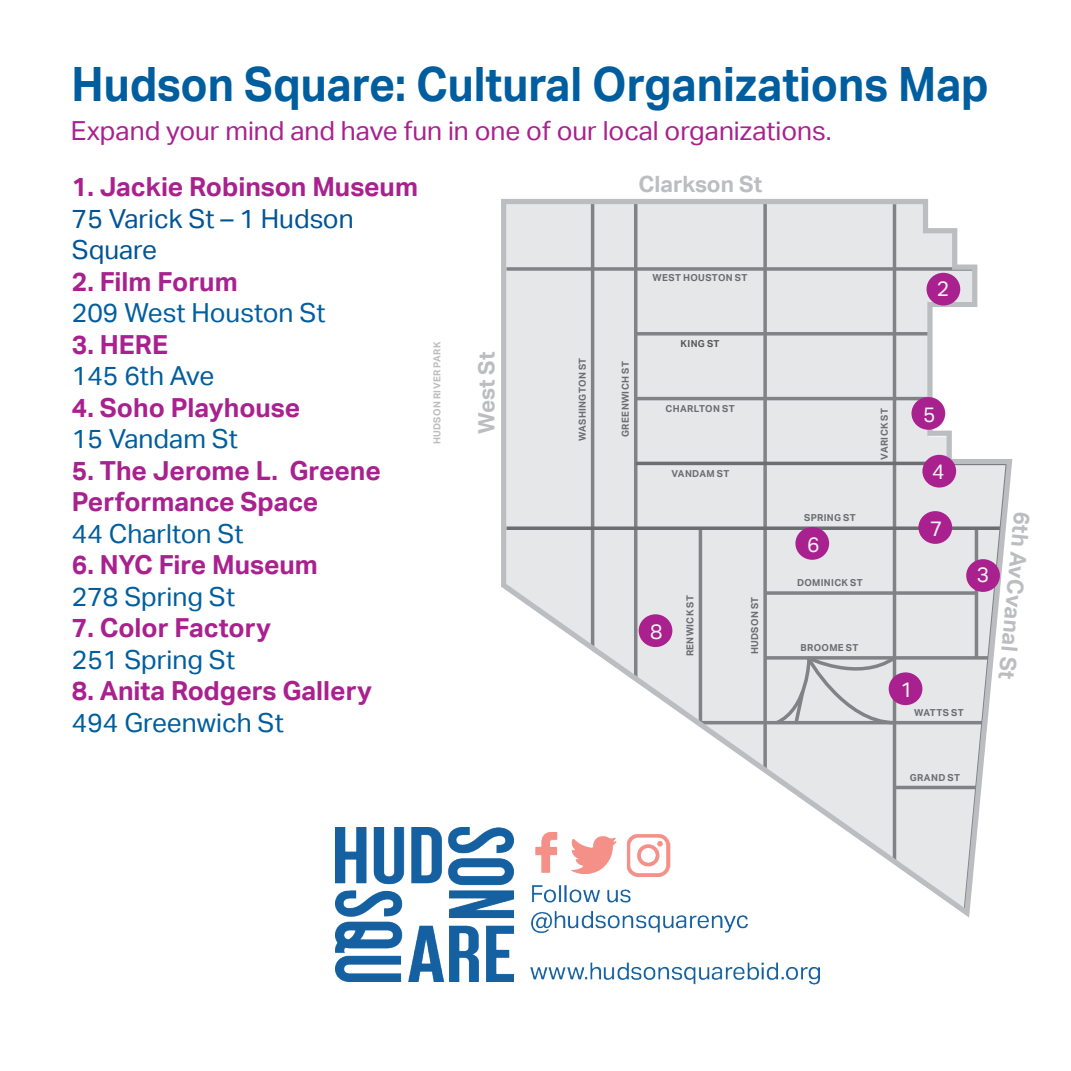
<style>
.page{position:relative;width:1071px;height:1071px;background:#fff}
.page>*{position:absolute;margin:0;border:0;box-sizing:border-box;transform-origin:0 0}
.t1{font:700 47.25px "Aktiv Grotesk";color:#005e9e;scale:.94 1}
.t2{font:700 26.25px/31.5px "Aktiv Grotesk";color:#a9218e}
.t3{font:26.25px "Aktiv Grotesk";color:#005e9e}
.t4{font:26.25px "Aktiv Grotesk";color:#a9218e}
.t5{font:26.25px/31.5px "Aktiv Grotesk";color:#015496}
.t6{font:700 22.4px "Aktiv Grotesk";color:#bcbdc0}
.t7{font:21px "Aktiv Grotesk";color:#f2f3f4}
.t8{font:700 9.62px "Aktiv Grotesk";letter-spacing:.035em;color:#6c6d70}
.t9{font:700 9.62px "Aktiv Grotesk";letter-spacing:.04em;color:#bcbdc0}
.t10{font:700 9.62px "Aktiv Grotesk";letter-spacing:.04em;color:#57585a}
</style>
<div class="page">
<svg style="left:501px;top:199px;width:511px;height:719px;fill:#e6e7e9"></svg>
<div style="left:889px;top:672px;width:33px;height:33px;background:#a9218e;border-radius:50%"></div>
<div style="left:927px;top:273px;width:33px;height:33px;background:#a9218e;border-radius:50%"></div>
<div style="left:966px;top:559px;width:34px;height:33px;background:#a9218e;border-radius:50%"></div>
<div style="left:922px;top:455px;width:34px;height:33px;background:#a9218e;border-radius:50%"></div>
<div style="left:911px;top:397px;width:34px;height:33px;background:#a9218e;border-radius:50%"></div>
<div style="left:795px;top:527px;width:34px;height:33px;background:#a9218e;border-radius:50%"></div>
<div style="left:918px;top:511px;width:34px;height:33px;background:#a9218e;border-radius:50%"></div>
<div style="left:639px;top:614px;width:33px;height:33px;background:#a9218e;border-radius:50%"></div>
<img style="left:335px;top:828px;width:179px;height:153px">
<img style="left:530px;top:833px;width:289px;height:151px">
<h1 class="t1" style="left:71px;top:57px;width:977px">Hudson Square: Cultural Organizations Map</h1>
<p class="t4" style="left:71px;top:115px;width:762px">Expand your mind and have fun in one of our local organizations.</p>
<p class="t2" style="left:72px;top:172px;width:348px">1. Jackie Robinson Museum</p>
<p class="t5" style="left:72px;top:203px;width:283px">75 Varick St – 1 Hudson<br>Square</p>
<p class="t2" style="left:72px;top:266px;width:167px">2. Film Forum</p>
<p class="t3" style="left:72px;top:298px;width:255px">209 West Houston St</p>
<p class="t2" style="left:72px;top:329px;width:98px">3. HERE</p>
<p class="t3" style="left:72px;top:361px;width:144px">145 6th Ave</p>
<p class="t2" style="left:72px;top:392px;width:230px">4. Soho Playhouse</p>
<p class="t3" style="left:72px;top:424px;width:168px">15 Vandam St</p>
<p class="t2" style="left:72px;top:455px;width:311px">5. The Jerome L. Greene<br>Performance Space</p>
<p class="t3" style="left:72px;top:518px;width:173px">44 Charlton St</p>
<p class="t2" style="left:72px;top:550px;width:247px">6. NYC Fire Museum</p>
<p class="t3" style="left:72px;top:581px;width:165px">278 Spring St</p>
<p class="t2" style="left:72px;top:613px;width:201px">7. Color Factory</p>
<p class="t3" style="left:72px;top:644px;width:165px">251 Spring St</p>
<p class="t2" style="left:72px;top:676px;width:302px">8. Anita Rodgers Gallery</p>
<p class="t3" style="left:72px;top:707px;width:213px">494 Greenwich St</p>
<p class="t9" style="left:432px;top:444px;width:104px;rotate:-90deg">HUDSON RIVER PARK</p>
<p class="t6" style="left:639px;top:172px;width:125px">Clarkson St</p>
<p class="t8" style="left:653px;top:272px;width:96px">WEST HOUSTON ST</p>
<p class="t6" style="left:474px;top:434px;width:84px;rotate:-90deg">West St</p>
<p class="t8" style="left:620px;top:437px;width:77px;rotate:-90deg">GREENWICH ST</p>
<p class="t8" style="left:577px;top:441px;width:85px;rotate:-90deg">WASHINGTON ST</p>
<p class="t10" style="left:681px;top:338px;width:40px">KING ST</p>
<p class="t8" style="left:666px;top:403px;width:70px">CHARLTON ST</p>
<p class="t8" style="left:671px;top:468px;width:59px">VANDAM ST</p>
<p class="t7" style="left:650px;top:619px;width:14px">8</p>
<p class="t8" style="left:685px;top:656px;width:63px;rotate:-90deg">RENWICK ST</p>
<p class="t8" style="left:749px;top:654px;width:59px;rotate:-90deg">HUDSON ST</p>
<p class="t7" style="left:937px;top:276px;width:14px">2</p>
<p class="t8" style="left:804px;top:512px;width:53px">SPRING ST</p>
<p class="t7" style="left:807px;top:532px;width:14px">6</p>
<p class="t8" style="left:797px;top:577px;width:67px">DOMINICK ST</p>
<p class="t8" style="left:801px;top:642px;width:59px">BROOME ST</p>
<p class="t8" style="left:879px;top:460px;width:53px;rotate:-90deg">VARICK ST</p>
<p class="t7" style="left:923px;top:402px;width:14px">5</p>
<p class="t7" style="left:932px;top:460px;width:14px">4</p>
<p class="t7" style="left:930px;top:516px;width:14px">7</p>
<p class="t7" style="left:900px;top:677px;width:14px">1</p>
<p class="t8" style="left:914px;top:707px;width:51px">WATTS ST</p>
<p class="t7" style="left:977px;top:563px;width:14px">3</p>
<p class="t6" style="left:1035px;top:513px;width:170px;rotate:95deg">6th AvCvanal St</p>
<p class="t8" style="left:910px;top:772px;width:52px">GRAND ST</p>
</div>
